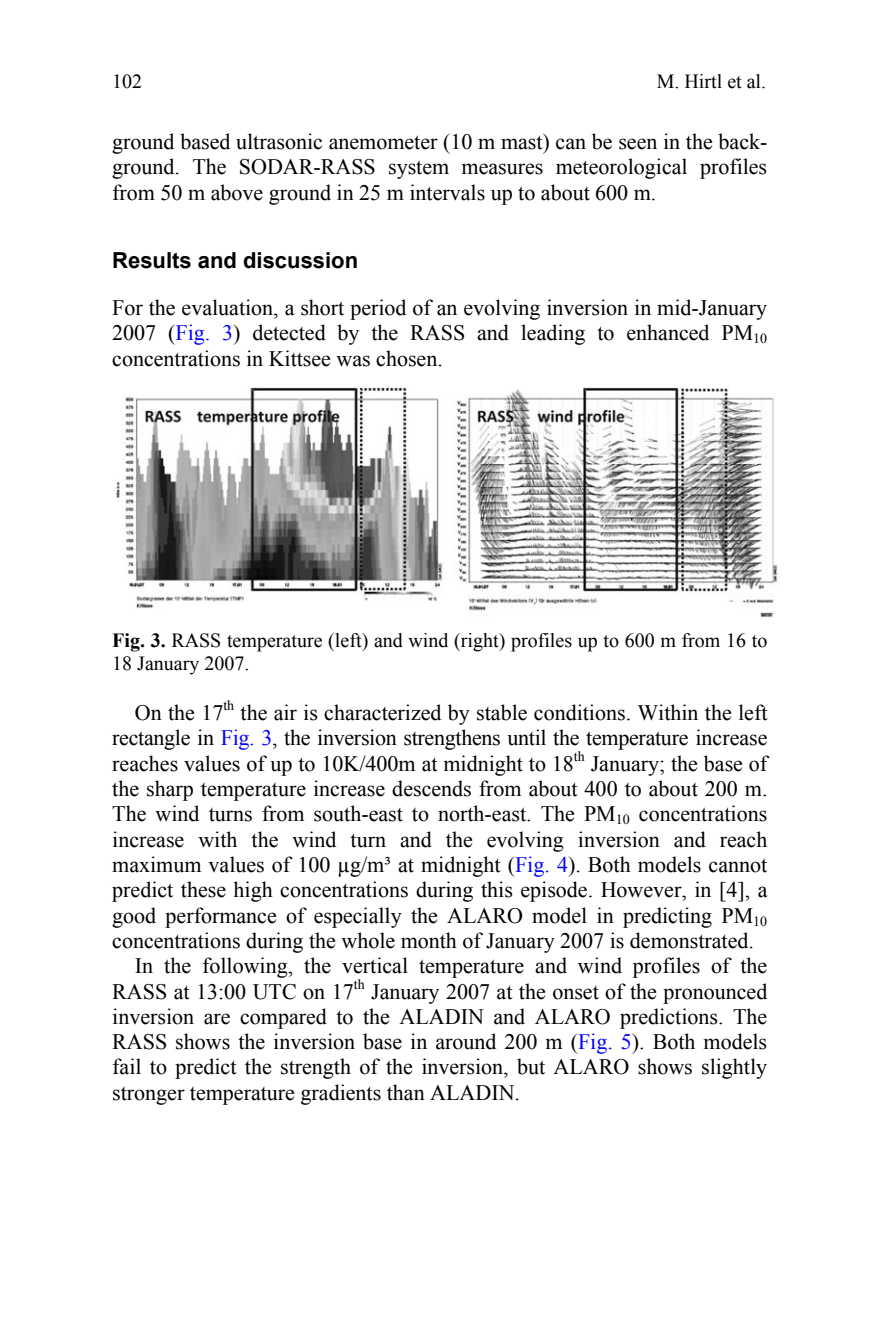
<style>
.page{position:relative;width:879px;height:1333px;background:#fff}
.page>*{position:absolute;margin:0;border:0;box-sizing:border-box;transform-origin:0 0}
.t1{font:22px/25.2px "Times New Roman";color:#000;text-align:justify}
.t2{font:700 22px "Arial";color:#000}
.t3{font:20px/23px "Times New Roman";color:#000}
.t4{font:14px "Times New Roman";color:#000}
.s1{color:#00f}
.s2{font-weight:700}
</style>
<div class="page">
<img style="left:116px;top:387px;width:662px;height:230px">
<p class="t3" style="left:112px;top:70px;width:31px">102</p>
<p class="t3" style="left:657px;top:70px;width:111px">M. Hirtl et al.</p>
<p class="t1" style="left:112px;top:129px;width:657px">ground based ultrasonic anemometer (10 m mast) can be seen in the back&shy;ground. The SODAR-RASS system measures meteorological profiles from 50 m above ground in 25 m intervals up to about 600 m.</p>
<p class="t2" style="left:112px;top:248px;width:247px">Results and discussion</p>
<p class="t1" style="left:112px;top:295px;width:656px">For the evaluation, a short period of an evolving inversion in mid-January 2007 (<span class="s1">Fig. 3</span>) detected by the RASS and leading to enhanced PM<sub>10 </sub>concentrations in Kittsee was chosen.</p>
<p class="t3" style="left:112px;top:628px;width:656px"><span class="s2">Fig. 3.</span> RASS temperature (left) and wind (right) profiles up to 600 m from 16 to<br>18 January 2007.</p>
<p class="t1" style="left:135px;top:700px;width:90px">On the 17</p>
<p class="t4" style="left:223px;top:697px;width:12px">th</p>
<p class="t1" style="left:112px;top:700px;width:657px;text-indent:128px">the air is characterized by stable conditions. Within the left rectangle in <span class="s1">Fig. 3</span>, the inversion strengthens until the temperature increase reaches values of up to 10K/400m at midnight to 18</p>
<p class="t4" style="left:574px;top:748px;width:12px">th</p>
<p class="t1" style="left:591px;top:750px;width:178px">January; the base of</p>
<p class="t1" style="left:112px;top:776px;width:657px">the sharp temperature increase descends from about 400 to about 200 m.</p>
<p class="t1" style="left:112px;top:801px;width:656px">The wind turns from south-east to north-east. The PM<sub>10</sub> concentrations</p>
<p class="t1" style="left:112px;top:826px;width:656px">increase with the wind turn and the evolving inversion and reach</p>
<p class="t1" style="left:112px;top:851px;width:656px">maximum values of 100 μg/m³ at midnight (<span class="s1">Fig. 4</span>). Both models cannot</p>
<p class="t1" style="left:112px;top:877px;width:657px">predict these high concentrations during this episode. However, in [4], a</p>
<p class="t1" style="left:112px;top:902px;width:656px">good performance of especially the ALARO model in predicting PM<sub>10</sub></p>
<p class="t1" style="left:112px;top:927px;width:643px">concentrations during the whole month of January 2007 is demonstrated.</p>
<p class="t1" style="left:135px;top:953px;width:634px">In the following, the vertical temperature and wind profiles of the</p>
<p class="t1" style="left:112px;top:978px;width:243px">RASS at 13:00 UTC on 17</p>
<p class="t4" style="left:354px;top:976px;width:12px">th</p>
<p class="t1" style="left:112px;top:978px;width:656px;text-indent:259px">January 2007 at the onset of the pronounced inversion are compared to the ALADIN and ALARO predictions. The RASS shows the inversion base in around 200 m (<span class="s1">Fig. 5</span>). Both models fail to predict the strength of the inversion, but ALARO shows slightly stronger temperature gradients than ALADIN.</p>
</div>
